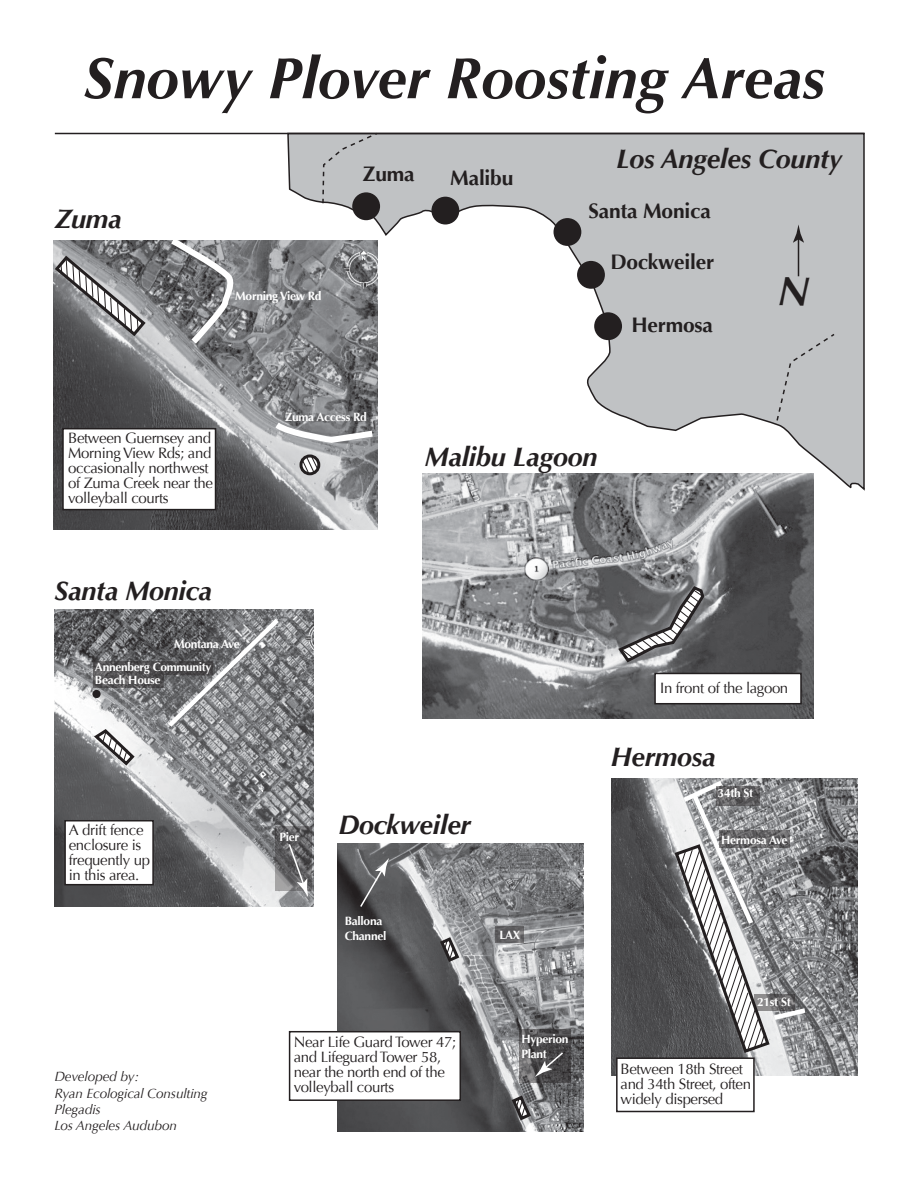
<style>
.page{position:relative;width:918px;height:1188px;background:#fff}
.page>*{position:absolute;margin:0;border:0;box-sizing:border-box;transform-origin:0 0}
.t1{font:italic 700 58.5px "Optima";color:#231f20}
.t2{font:italic 700 40.5px "Optima";color:#231f20}
.t3{font:italic 700 27px "Optima";letter-spacing:-.01em;color:#231f20}
.t4{font:700 21px "Optima";letter-spacing:-.01em;color:#231f20}
.t5{font:15px/15px "Optima";letter-spacing:-.025em;color:#231f20}
.t6{font:italic 13.5px/16.2px "Optima";letter-spacing:-.01em;color:#231f20}
.t7{font:700 12px/15px "Optima";letter-spacing:-.025em;color:#fff}
</style>
<div class="page">
<svg style="left:286px;top:132px;width:579px;height:364px"></svg>
<svg style="left:321px;top:132px;width:58px;height:73px;background:#babcbe"></svg>
<div style="left:775px;top:332px;width:61px;height:90px;background:#c0c2c4"></div>
<div style="left:352px;top:192px;width:28px;height:28px;background:#231f20;border-radius:50%"></div>
<div style="left:431px;top:197px;width:28px;height:28px;background:#231f20;border-radius:50%"></div>
<div style="left:594px;top:312px;width:28px;height:28px;background:#231f20;border-radius:50%"></div>
<div style="left:577px;top:261px;width:28px;height:28px;background:#231f20;border-radius:50%"></div>
<div style="left:554px;top:218px;width:27px;height:28px;background:#231f20;border-radius:50%"></div>
<hr style="left:55px;top:133px;width:809px;height:1px;background:#231f20">
<hr style="left:798px;top:238px;width:1px;height:38px;background:#231f20">
<svg style="left:793px;top:224px;width:11px;height:19px"></svg>
<img style="left:53px;top:240px;width:325px;height:290px">
<img style="left:423px;top:474px;width:391px;height:245px">
<img style="left:54px;top:610px;width:259px;height:296px">
<img style="left:338px;top:843px;width:246px;height:288px">
<img style="left:612px;top:778px;width:245px;height:297px">
<svg style="left:269px;top:417px;width:110px;height:30px"></svg>
<svg style="left:167px;top:240px;width:66px;height:108px;background:#898a8c"></svg>
<div style="left:62px;top:428px;width:154px;height:82px;background:#fff;border:2px solid #231f20"></div>
<div style="left:654px;top:673px;width:148px;height:31px;background:#fff;border:2px solid #231f20"></div>
<div style="left:64px;top:820px;width:90px;height:65px;background:#fff;border:2px solid #231f20"></div>
<div style="left:289px;top:1031px;width:172px;height:70px;background:#fff;border:2px solid #231f20"></div>
<div style="left:616px;top:1057px;width:139px;height:55px;background:#fff;border:2px solid #231f20"></div>
<svg style="left:275px;top:826px;width:37px;height:65px"></svg>
<svg style="left:287px;top:842px;width:21px;height:55px"></svg>
<svg style="left:359px;top:858px;width:30px;height:51px;background:#68686a"></svg>
<svg style="left:519px;top:1029px;width:51px;height:54px;background:#545355"></svg>
<svg style="left:535px;top:1051px;width:30px;height:26px"></svg>
<svg style="left:495px;top:927px;width:29px;height:16px"></svg>
<div style="left:299px;top:454px;width:21px;height:21px;border:3px solid #231f20;border-radius:50%"></div>
<svg style="left:53px;top:254px;width:95px;height:84px;background:#8c8c8e"></svg>
<svg style="left:301px;top:455px;width:17px;height:19px"></svg>
<svg style="left:616px;top:584px;width:90px;height:81px;background:#78787a"></svg>
<svg style="left:92px;top:614px;width:192px;height:154px;background:#848487"></svg>
<svg style="left:438px;top:935px;width:23px;height:29px"></svg>
<svg style="left:510px;top:1094px;width:23px;height:28px"></svg>
<svg style="left:673px;top:778px;width:137px;height:277px;background:#939495"></svg>
<p class="t1" style="left:84px;top:44px;width:743px">Snowy Plover Roosting Areas</p>
<p class="t3" style="left:55px;top:203px;width:68px">Zuma</p>
<p class="t7" style="left:235px;top:288px;width:88px">Morning View Rd</p>
<p class="t4" style="left:363px;top:162px;width:53px">Zuma</p>
<p class="t4" style="left:450px;top:166px;width:65px">Malibu</p>
<p class="t3" style="left:616px;top:143px;width:228px">Los Angeles County</p>
<p class="t4" style="left:588px;top:199px;width:124px">Santa Monica</p>
<p class="t4" style="left:610px;top:249px;width:105px">Dockweiler</p>
<p class="t4" style="left:632px;top:313px;width:83px">Hermosa</p>
<p class="t2" style="left:778px;top:267px;width:33px">N</p>
<p class="t5" style="left:68px;top:431px;width:146px">Between Guernsey and<br>Morning View Rds; and occasionally northwest of Zuma Creek near the volleyball courts</p>
<p class="t3" style="left:54px;top:575px;width:159px">Santa Monica</p>
<p class="t7" style="left:285px;top:410px;width:83px">Zuma Access Rd</p>
<p class="t3" style="left:425px;top:441px;width:174px">Malibu Lagoon</p>
<p class="t7" style="left:95px;top:633px;width:146px;line-height:22.4px;text-indent:79px">Montana Ave<br>Annenberg Community</p>
<p class="t7" style="left:95px;top:673px;width:67px">Beach House</p>
<p class="t5" style="left:69px;top:823px;width:83px">A drift fence enclosure is frequently up in this area.</p>
<p class="t6" style="left:55px;top:1069px;width:155px">Developed by:<br>Ryan Ecological Consulting<br>Plegadis<br>Los Angeles Audubon</p>
<p class="t7" style="left:279px;top:829px;width:21px">Pier</p>
<p class="t3" style="left:338px;top:809px;width:134px">Dockweiler</p>
<p class="t7" style="left:345px;top:913px;width:43px">Ballona<br>Channel</p>
<p class="t7" style="left:499px;top:928px;width:22px">LAX</p>
<p class="t5" style="left:294px;top:1035px;width:164px">Near Life Guard Tower 47; and Lifeguard Tower 58, near the north end of the volleyball courts</p>
<p class="t7" style="left:521px;top:1032px;width:49px">Hyperion<br>Plant</p>
<p class="t5" style="left:660px;top:680px;width:130px">In front of the lagoon</p>
<p class="t3" style="left:611px;top:741px;width:106px">Hermosa</p>
<p class="t7" style="left:718px;top:786px;width:37px">34th St</p>
<p class="t7" style="left:721px;top:832px;width:68px">Hermosa Ave</p>
<p class="t7" style="left:757px;top:995px;width:35px">21st St</p>
<p class="t5" style="left:621px;top:1062px;width:132px">Between 18th Street and 34th Street, often widely dispersed</p>
</div>
